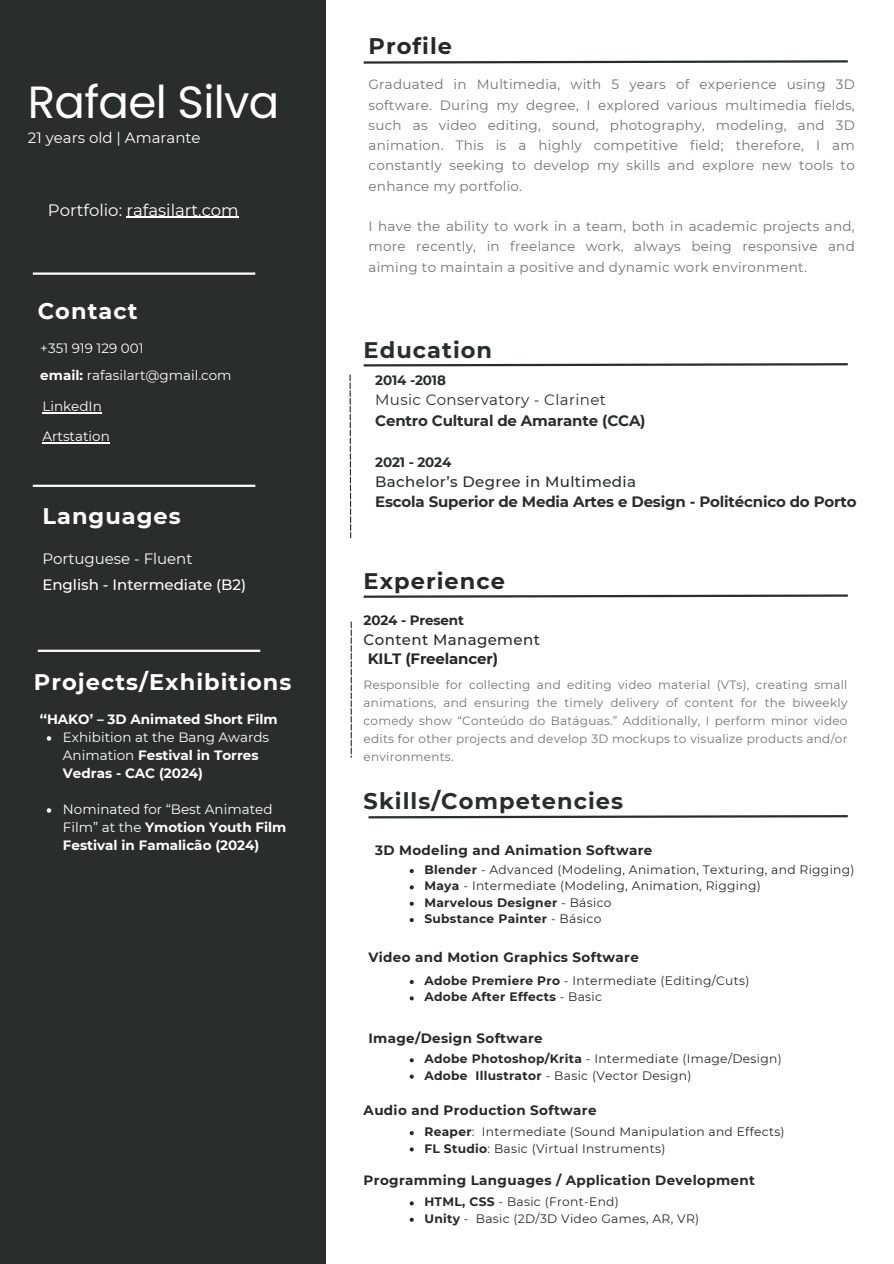
<style>
.page{position:relative;width:894px;height:1264px;background:#fff}
.page>*{position:absolute;margin:0;border:0;box-sizing:border-box;transform-origin:0 0}
.t1{font:45.15px "Poppins";letter-spacing:-.015em;color:#fff}
.t2{font:700 22.5px "Montserrat";letter-spacing:.045em;color:#fff}
.t3{font:700 22.5px "Montserrat";letter-spacing:.045em;color:#292d2d}
.t4{font:700 22.5px "Montserrat";letter-spacing:.045em;color:#292828}
.t5{font:16.5px "Montserrat";color:#fff}
.t6{font:700 15px "Montserrat";letter-spacing:-.01em;color:#292d2d}
.t7{font:15px "Montserrat";color:#fff}
.t8{font:500 15px "Montserrat";letter-spacing:.025em;color:#292d2d}
.t9{font:15px "Montserrat";letter-spacing:.025em;color:#292d2d}
.t10{font:500 15px "Montserrat";letter-spacing:-.005em;color:#fff}
.t11{font:500 15px "Montserrat";letter-spacing:.025em;color:#292828}
.t12{font:700 15px "Montserrat";letter-spacing:-.01em;color:#292828}
.t13{font:13.5px/20.2px "Montserrat";letter-spacing:.02em;color:#737373;text-align:justify}
.t14{font:700 13.5px "Montserrat";letter-spacing:.025em;color:#292828}
.t15{font:13.5px/18px "Montserrat";color:#fff}
.t16{font:700 13.5px/18px "Montserrat";color:#fff}
.t17{font:700 13.5px "Montserrat";letter-spacing:-.01em;color:#292d2d}
.t18{font:700 13.5px "Montserrat";letter-spacing:-.01em;color:#292828}
.t19{font:12.3px "Montserrat";letter-spacing:.025em;color:#292828}
.t20{font:700 12.3px "Montserrat";letter-spacing:.025em;color:#292828}
.t21{font:12px/18px "Montserrat";letter-spacing:.02em;color:#737373;text-align:justify}
.s1{font-weight:700}
.s2{font-weight:400}
</style>
<div class="page">
<div style="left:0;top:0;width:325px;height:1263px;background:#292d2d"></div>
<hr style="left:33px;top:272px;width:222px;height:3px;background:#fff">
<hr style="left:33px;top:484px;width:222px;height:3px;background:#fff">
<hr style="left:126px;top:217px;width:113px;height:1px;background:#fff">
<svg style="left:350px;top:621px;width:2px;height:136px"></svg>
<svg style="left:349px;top:374px;width:2px;height:164px"></svg>
<hr style="left:42px;top:412px;width:60px;height:1px;background:#fff">
<hr style="left:42px;top:442px;width:68px;height:1px;background:#fff">
<svg style="left:363px;top:363px;width:485px;height:4px"></svg>
<svg style="left:363px;top:594px;width:485px;height:4px"></svg>
<svg style="left:368px;top:815px;width:480px;height:4px"></svg>
<svg style="left:409px;top:869px;width:4px;height:4px"></svg>
<svg style="left:409px;top:885px;width:4px;height:4px"></svg>
<svg style="left:409px;top:901px;width:4px;height:4px"></svg>
<svg style="left:409px;top:918px;width:4px;height:4px"></svg>
<svg style="left:363px;top:60px;width:485px;height:4px"></svg>
<svg style="left:409px;top:980px;width:4px;height:4px"></svg>
<svg style="left:409px;top:996px;width:4px;height:4px"></svg>
<svg style="left:409px;top:1058px;width:4px;height:4px"></svg>
<svg style="left:409px;top:1074px;width:4px;height:4px"></svg>
<svg style="left:409px;top:1131px;width:4px;height:4px"></svg>
<svg style="left:409px;top:1147px;width:4px;height:4px"></svg>
<svg style="left:409px;top:1201px;width:4px;height:4px"></svg>
<svg style="left:409px;top:1217px;width:4px;height:4px"></svg>
<hr style="left:38px;top:649px;width:222px;height:3px;background:#fff">
<svg style="left:47px;top:736px;width:4px;height:4px"></svg>
<svg style="left:47px;top:808px;width:4px;height:4px"></svg>
<h1 class="t1" style="left:28px;top:71px;width:253px">Rafael Silva</h1>
<h3 class="t7" style="left:28px;top:129px;width:174px">21 years old | Amarante</h3>
<p class="t5" style="left:48px;top:200px;width:192px">Portfolio: rafasilart.com</p>
<p class="t2" style="left:38px;top:297px;width:101px">Contact</p>
<p class="t15" style="left:40px;top:339px;width:105px">+351 919 129 001</p>
<h2 class="t15" style="left:40px;top:366px;width:193px"><span class="s1">email:</span> rafasilart@gmail.com</h2>
<p class="t15" style="left:42px;top:397px;width:61px">LinkedIn</p>
<h5 class="t15" style="left:42px;top:427px;width:69px">Artstation</h5>
<h6 class="t2" style="left:42px;top:502px;width:140px">Languages</h6>
<h6 class="t7" style="left:42px;top:549px;width:151px">Portuguese - Fluent</h6>
<h2 class="t10" style="left:42px;top:575px;width:205px">English - Intermediate (B2)</h2>
<p class="t2" style="left:34px;top:668px;width:259px">Projects/Exhibitions</p>
<h5 class="t16" style="left:40px;top:710px;width:239px">‘‘HAKO’ – 3D Animated Short Film</h5>
<p class="t15" style="left:63px;top:728px;width:208px">Exhibition at the Bang Awards<br>Animation <span class="s1">Festival in Torres<br>Vedras - CAC (2024)</span></p>
<p class="t16" style="left:63px;top:800px;width:225px"><span class="s2">Nominated for “Best Animated<br>Film” at the</span> Ymotion Youth Film<br>Festival in Famalicão (2024)</p>
<h4 class="t4" style="left:368px;top:32px;width:85px">Profile</h4>
<h6 class="t13" style="left:368px;top:74px;width:487px">Graduated in Multimedia, with 5 years of experience using 3D software. During my degree, I explored various multimedia fields, such as video editing, sound, photography, modeling, and 3D animation. This is a highly competitive field; therefore, I am constantly seeking to develop my skills and explore new tools to enhance my portfolio.</h6>
<h6 class="t13" style="left:368px;top:216px;width:487px">I have the ability to work in a team, both in academic projects and, more recently, in freelance work, always being responsive and aiming to maintain a positive and dynamic work environment.</h6>
<h2 class="t3" style="left:363px;top:336px;width:130px">Education</h2>
<h5 class="t17" style="left:375px;top:372px;width:72px">2014 -2018</h5>
<p class="t9" style="left:375px;top:391px;width:232px">Music Conservatory - Clarinet</p>
<p class="t6" style="left:375px;top:411px;width:272px">Centro Cultural de Amarante (CCA)</p>
<p class="t17" style="left:375px;top:453px;width:78px">2021 - 2024</p>
<h2 class="t8" style="left:375px;top:472px;width:262px">Bachelor’s Degree in Multimedia</h2>
<p class="t6" style="left:375px;top:493px;width:482px">Escola Superior de Media Artes e Design - Politécnico do Porto</p>
<h4 class="t4" style="left:363px;top:567px;width:143px">Experience</h4>
<p class="t18" style="left:363px;top:611px;width:102px">2024 - Present</p>
<h2 class="t12" style="left:367px;top:649px;width:132px">KILT (Freelancer)</h2>
<h6 class="t11" style="left:363px;top:630px;width:178px">Content Management</h6>
<h6 class="t21" style="left:363px;top:676px;width:485px">Responsible for collecting and editing video material (VTs), creating small animations, and ensuring the timely delivery of content for the biweekly comedy show “Conteúdo do Batáguas.” Additionally, I perform minor video edits for other projects and develop 3D mockups to visualize products and/or environments.</h6>
<p class="t3" style="left:363px;top:787px;width:261px">Skills/Competencies</p>
<h4 class="t14" style="left:375px;top:842px;width:279px">3D Modeling and Animation Software</h4>
<h3 class="t19" style="left:424px;top:862px;width:431px"><span class="s1">Blender</span> - Advanced (Modeling, Animation, Texturing, and Rigging)</h3>
<h5 class="t19" style="left:424px;top:878px;width:338px"><span class="s1">Maya</span> - Intermediate (Modeling, Animation, Rigging)</h5>
<h3 class="t20" style="left:424px;top:894px;width:189px">Marvelous Designer <span class="s2">- Básico</span></h3>
<h3 class="t20" style="left:424px;top:911px;width:178px">Substance Painter <span class="s2">- Básico</span></h3>
<h2 class="t14" style="left:368px;top:948px;width:272px">Video and Motion Graphics Software</h2>
<p class="t19" style="left:424px;top:973px;width:326px"><span class="s1">Adobe Premiere Pro</span> - Intermediate (Editing/Cuts)</p>
<h5 class="t20" style="left:424px;top:989px;width:179px">Adobe After Effects <span class="s2">- Basic</span></h5>
<h3 class="t14" style="left:368px;top:1029px;width:176px">Image/Design Software</h3>
<h3 class="t19" style="left:424px;top:1051px;width:359px"><span class="s1">Adobe Photoshop/Krita</span> - Intermediate (Image/Design)</h3>
<p class="t19" style="left:424px;top:1067px;width:268px"><span class="s1">Adobe Illustrator</span> - Basic (Vector Design)</p>
<h2 class="t14" style="left:363px;top:1102px;width:234px">Audio and Production Software</h2>
<p class="t19" style="left:424px;top:1124px;width:362px"><span class="s1">Reaper</span>: Intermediate (Sound Manipulation and Effects)</p>
<h5 class="t19" style="left:424px;top:1140px;width:242px"><span class="s1">FL Studio</span>: Basic (Virtual Instruments)</h5>
<p class="t14" style="left:363px;top:1172px;width:392px">Programming Languages / Application Development</p>
<p class="t19" style="left:424px;top:1194px;width:196px"><span class="s1">HTML, CSS</span> - Basic (Front-End)</p>
<p class="t19" style="left:424px;top:1210px;width:276px"><span class="s1">Unity</span> - Basic (2D/3D Video Games, AR, VR)</p>
</div>
